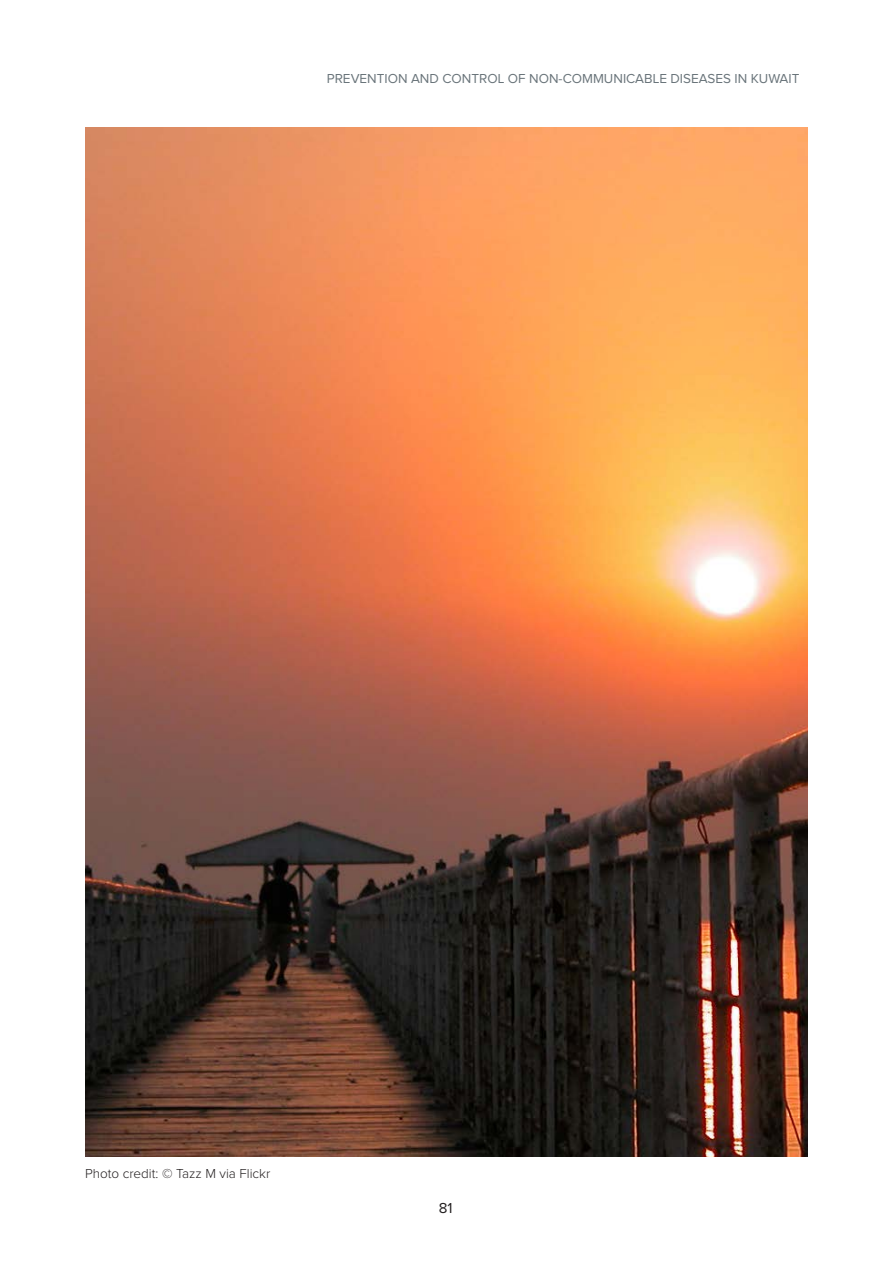
<style>
.page{position:relative;width:893px;height:1263px;background:#fff}
.page>*{position:absolute;margin:0;border:0;box-sizing:border-box;transform-origin:0 0}
.t1{font:15px "Proxima Nova";color:#231f20}
.t2{font:13.5px "Proxima Nova";color:#69747a}
.t3{font:300 13.5px "Proxima Nova";color:#231f20}
</style>
<div class="page">
<img style="left:85px;top:127px;width:723px;height:1029px">
<p class="t2" style="left:327px;top:71px;width:474px">PREVENTION AND CONTROL OF NON-COMMUNICABLE DISEASES IN KUWAIT</p>
<p class="t3" style="left:85px;top:1163px;width:187px">Photo credit: © Tazz M via Flickr</p>
<p class="t1" style="left:439px;top:1200px;width:15px">81</p>
</div>
